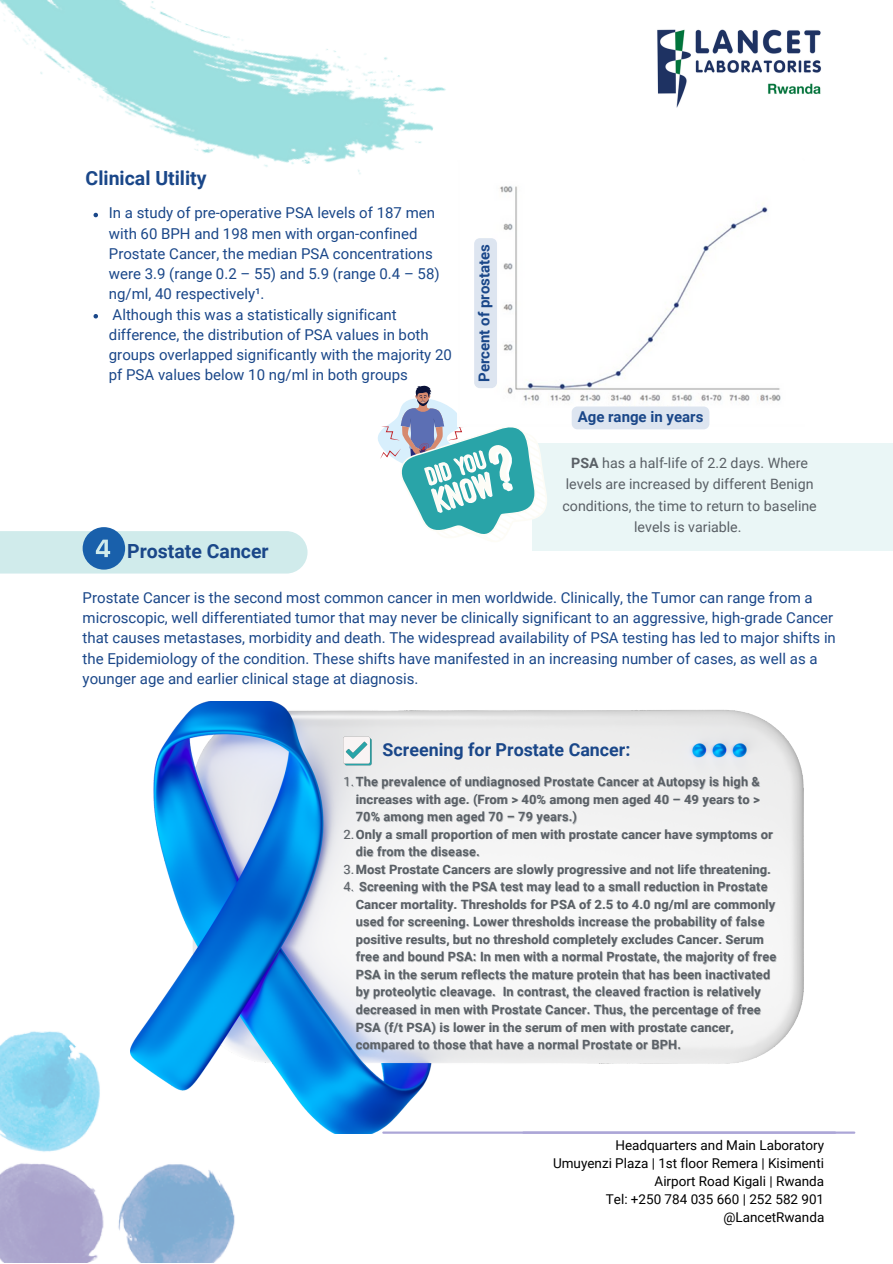
<style>
.page{position:relative;width:893px;height:1264px;background:#fff}
.page>*{position:absolute;margin:0;border:0;box-sizing:border-box;transform-origin:0 0}
.t1{font:700 19.5px "Roboto";color:#1a4789}
.t2{font:700 17.85px "Roboto";color:#1a4789}
.t3{font:15px/20.2px "Roboto";color:#1a4789}
.t4{font:700 15px "Roboto";color:#1a4789}
.t5{font:14.25px/21.3px "Roboto";color:#5a6066;text-align:center}
.t6{font:13.5px/18px "Roboto";color:#000;text-align:right}
.t7{font:700 12.75px/17.5px "Roboto";letter-spacing:.01em;color:#5a6066}
.s1{font-weight:700}
.s2{font-weight:400;color:rgb(90 96 102/.4)}
</style>
<div class="page">
<hr style="left:383px;top:1131px;width:471px;height:2px;background:#aca6d7">
<img style="left:0;top:0;width:446px;height:218px">
<img style="left:0;top:1031px;width:235px;height:231px">
<img style="left:130px;top:701px;width:673px;height:432px">
<svg style="left:343px;top:736px;width:28px;height:29px"></svg>
<div style="left:532px;top:443px;width:360px;height:108px;background:#eaf6f6"></div>
<svg style="left:0;top:527px;width:307px;height:46px;background:#c3e0e7"></svg>
<svg style="left:93px;top:213px;width:5px;height:4px"></svg>
<svg style="left:93px;top:314px;width:5px;height:4px"></svg>
<img style="left:442px;top:153px;width:339px;height:272px">
<svg style="left:378px;top:238px;width:182px;height:296px"></svg>
<div style="left:571px;top:406px;width:138px;height:23px;background:#dde5f0"></div>
<hr style="left:523px;top:1131px;width:312px;height:2px;background:#aca6d7">
<img style="left:657px;top:29px;width:165px;height:79px">
<p class="t1" style="left:86px;top:167px;width:122px">Clinical Utility</p>
<p class="t3" style="left:109px;top:203px;width:332px">In a study of pre-operative PSA levels of 187 men with 60 BPH and 198 men with organ-confined Prostate Cancer, the median PSA concentrations were 3.9 (range 0.2 – 55) and 5.9 (range 0.4 – 58) ng/ml, 40 respectively¹.</p>
<p class="t3" style="left:109px;top:304px;width:344px">Although this was a statistically significant difference, the distribution of PSA values in both groups overlapped significantly with the majority 20 pf PSA values below 10 ng/ml in both groups</p>
<p class="t4" style="left:475px;top:382px;width:139px;rotate:-90deg">Percent of prostates</p>
<p class="t4" style="left:577px;top:408px;width:127px">Age range in years</p>
<p class="t5" style="left:562px;top:452px;width:256px"><span class="s1">PSA</span> has a half-life of 2.2 days. Where levels are increased by different Benign conditions, the time to return to baseline levels is variable.</p>
<p class="t1" style="left:127px;top:540px;width:143px">Prostate Cancer</p>
<p class="t3" style="left:83px;top:587px;width:754px">Prostate Cancer is the second most common cancer in men worldwide. Clinically, the Tumor can range from a microscopic, well differentiated tumor that may never be clinically significant to an aggressive, high-grade Cancer that causes metastases, morbidity and death. The widespread availability of PSA testing has led to major shifts in the Epidemiology of the condition. These shifts have manifested in an increasing number of cases, as well as a younger age and earlier clinical stage at diagnosis.</p>
<p class="t2" style="left:382px;top:739px;width:249px">Screening for Prostate Cancer:</p>
<p class="t7" style="left:356px;top:773px;width:406px;text-align:justify;text-indent:-12px"><span class="s2">1.</span>The prevalence of undiagnosed Prostate Cancer at Autopsy is high &amp; increases with age. (From &gt; 40% among men aged 40 – 49 years to &gt; 70% among men aged 70 – 79 years.)</p>
<p class="t7" style="left:356px;top:825px;width:418px;text-indent:-12px"><span class="s2">2.</span>Only a small proportion of men with prostate cancer have symptoms or die from the disease.</p>
<p class="t7" style="left:344px;top:860px;width:428px"><span class="s2">3.</span>Most Prostate Cancers are slowly progressive and not life threatening.</p>
<p class="t7" style="left:356px;top:878px;width:422px;text-indent:-12px"><span class="s2">4.</span> Screening with the PSA test may lead to a small reduction in Prostate Cancer mortality. Thresholds for PSA of 2.5 to 4.0 ng/ml are commonly used for screening. Lower thresholds increase the probability of false positive results, but no threshold completely excludes Cancer. Serum free and bound PSA: In men with a normal Prostate, the majority of free PSA in the serum reflects the mature protein that has been inactivated by proteolytic cleavage. In contrast, the cleaved fraction is relatively decreased in men with Prostate Cancer. Thus, the percentage of free PSA (f/t PSA) is lower in the serum of men with prostate cancer, compared to those that have a normal Prostate or BPH.</p>
<p class="t6" style="left:615px;top:1136px;width:210px">Headquarters and Main Laboratory</p>
<p class="t6" style="left:553px;top:1154px;width:273px">Umuyenzi Plaza | 1st floor Remera | Kisimenti<br>Airport Road Kigali | Rwanda</p>
<p class="t6" style="left:606px;top:1190px;width:220px">Tel: +250 784 035 660 | 252 582 901</p>
<p class="t6" style="left:723px;top:1208px;width:102px">@LancetRwanda</p>
</div>
